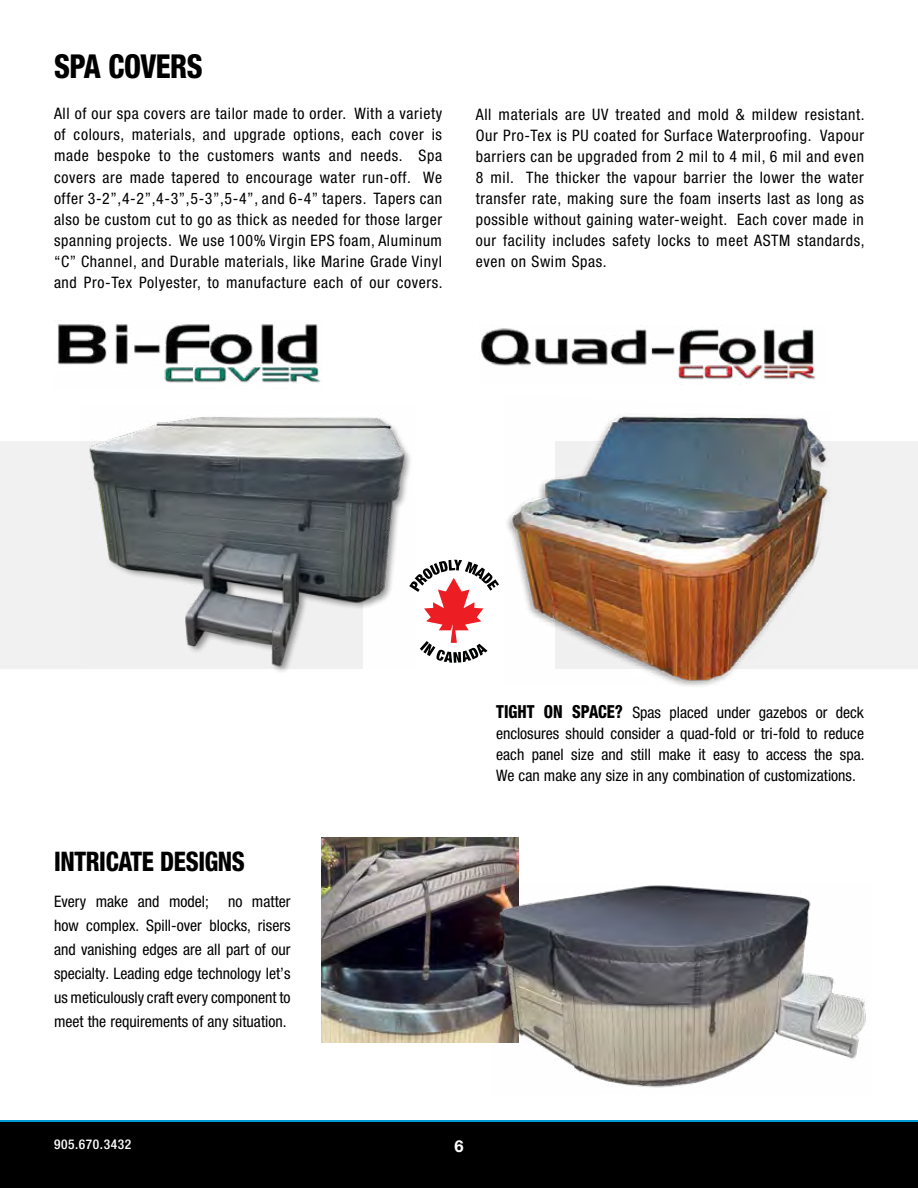
<style>
.page{position:relative;width:918px;height:1188px;background:#fff}
.page>*{position:absolute;margin:0;border:0;box-sizing:border-box;transform-origin:0 0}
.t1{font:800 condensed 33px "Helvetica Neue LT Pro";letter-spacing:-.015em;color:#000;scale:.9 1}
.t2{font:800 condensed 27px "Helvetica Neue LT Pro";letter-spacing:-.015em;color:#000;scale:.9 1}
.t3{font:700 16.5px "Helvetica Neue LT Pro";color:#fff}
.t4{font:condensed 15.9px/21px "Helvetica Neue LT Pro";letter-spacing:.04em;color:#000;text-align:justify}
.t5{font:condensed 15.9px/21px "Helvetica Neue LT Pro";color:#000101;text-align:justify}
.t6{font:500 condensed 13.5px "Helvetica Neue LT Pro";letter-spacing:.04em;color:#fff}
.s1{font-weight:800;font-size:18px}
</style>
<div class="page">
<div style="left:0;top:1120px;width:918px;height:68px;background:#0099d8"></div>
<div style="left:0;top:1122px;width:918px;height:66px;background:#000"></div>
<div style="left:555px;top:441px;width:363px;height:228px;background:#f1f1f2"></div>
<div style="left:0;top:441px;width:363px;height:228px;background:#f1f1f2"></div>
<img style="left:480px;top:328px;width:336px;height:52px">
<img style="left:89px;top:417px;width:322px;height:253px">
<img style="left:57px;top:321px;width:264px;height:62px">
<img style="left:507px;top:416px;width:321px;height:270px">
<svg style="left:409px;top:560px;width:90px;height:103px"></svg>
<img style="left:321px;top:837px;width:198px;height:206px">
<img style="left:492px;top:884px;width:374px;height:204px">
<h1 class="t1" style="left:54px;top:46px;width:167px">SPA COVERS</h1>
<p class="t4" style="left:54px;top:103px;width:390px">All of our spa covers are tailor made to order. With a variety of colours, materials, and upgrade options, each cover is made bespoke to the customers wants and needs. Spa covers are made tapered to encourage water run-off. We offer 3-2”,4-2”,4-3”,5-3”,5-4”, and 6-4” tapers. Tapers can also be custom cut to go as thick as needed for those larger spanning projects. We use 100% Virgin EPS foam, Aluminum “C” Channel, and Durable materials, like Marine Grade Vinyl and Pro-Tex Polyester, to manufacture each of our covers.</p>
<p class="t4" style="left:476px;top:103px;width:390px">All materials are UV treated and mold &amp; mildew resistant.<br>Our Pro-Tex is PU coated for Surface Waterproofing. Vapour barriers can be upgraded from 2 mil to 4 mil, 6 mil and even 8 mil. The thicker the vapour barrier the lower the water transfer rate, making sure the foam inserts last as long as possible without gaining water-weight. Each cover made in our facility includes safety locks to meet ASTM standards, even on Swim Spas.</p>
<h2 class="t2" style="left:54px;top:845px;width:214px">INTRICATE DESIGNS</h2>
<p class="t4" style="left:54px;top:890px;width:238px;line-height:24px">Every make and model; no matter how complex. Spill-over blocks, risers and vanishing edges are all part of our specialty. Leading edge technology let’s us meticulously craft every component to meet the requirements of any situation.</p>
<p class="t5" style="left:496px;top:701px;width:370px"><span class="s1">TIGHT ON SPACE?</span> Spas placed under gazebos or deck enclosures should consider a quad-fold or tri-fold to reduce each panel size and still make it easy to access the spa.<br>We can make any size in any combination of customizations.</p>
<p class="t6" style="left:54px;top:1136px;width:79px">905.670.3432</p>
<p class="t3" style="left:454px;top:1136px;width:11px">6</p>
</div>
